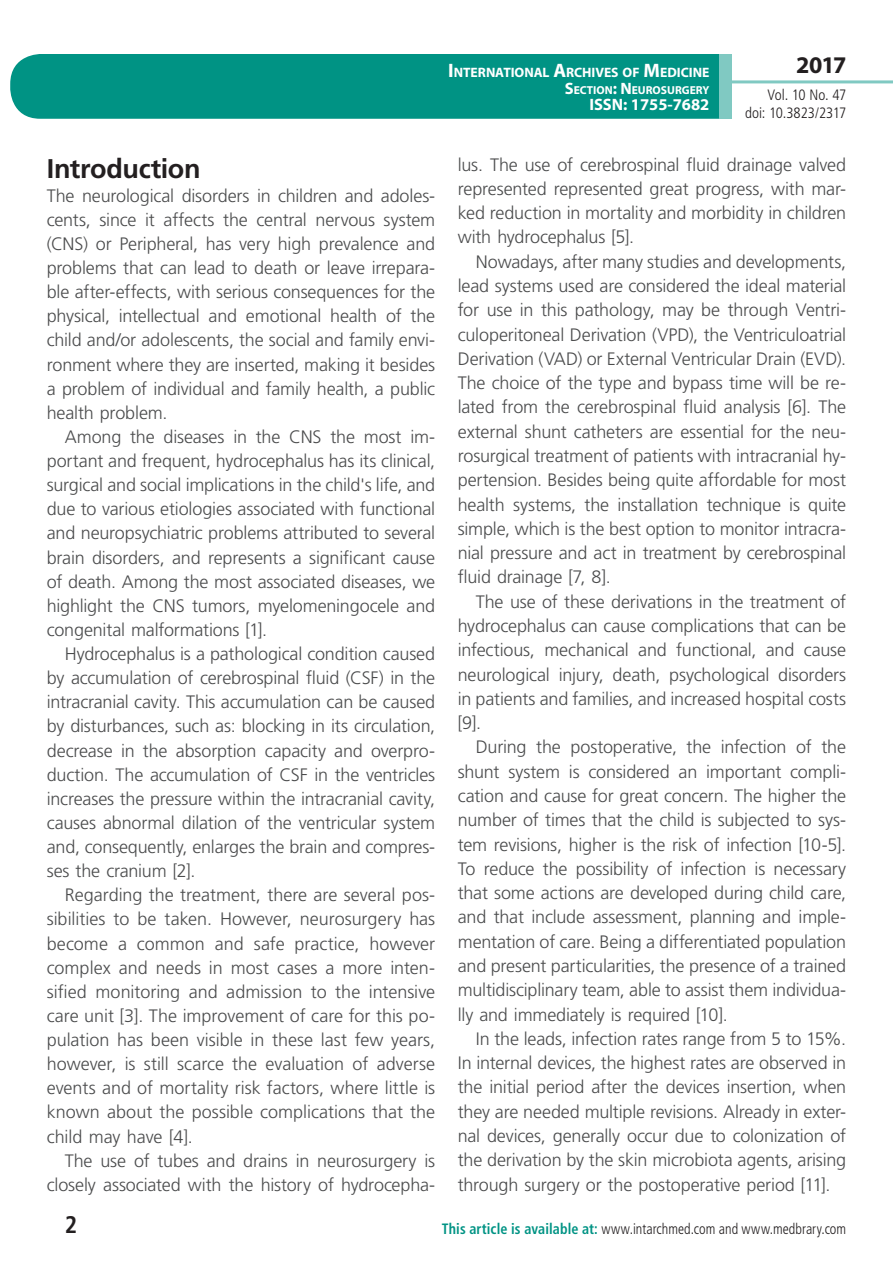
<style>
.page{position:relative;width:893px;height:1263px;background:#fff}
.page>*{position:absolute;margin:0;border:0;box-sizing:border-box;transform-origin:0 0}
.t1{font:700 27px "Frutiger LT Std";letter-spacing:-.015em;color:#231f20}
.t2{font:700 24px "Myriad Pro";color:#231f20}
.t3{font:700 condensed 24px "Frutiger LT Std";color:#231f20}
.t4{font:300 18px/24.3px "Frutiger LT Std";letter-spacing:-.01em;color:#4b4c4d;text-align:justify}
.t5{font:700 16.5px "Myriad Pro";color:#fff}
.t6{font:300 condensed 15px "Frutiger LT Std";color:#231f20;scale:.94 1}
.t7{font:300 condensed 15px/18px "Frutiger LT Std";color:#231f20;text-align:right}
.t8{font:700 13.65px "Myriad Pro";letter-spacing:-.005em;color:#fff}
.t9{font:700 11.55px "Myriad Pro";color:#fff}
.s1{font-size:19.5px}
.s2{font-size:16.5px}
.s3{font-weight:700;color:#009384}
</style>
<div class="page">
<div style="left:10px;top:54px;width:775px;height:65px;background:#009384;border-radius:30px"></div>
<div style="left:732px;top:0;width:161px;height:157px;background:#fff"></div>
<hr style="left:730px;top:80px;width:163px;height:3px;background:#80c9c2">
<div style="left:719px;top:54px;width:13px;height:65px;background:#80c9c2"></div>
<p class="t8" style="left:448px;top:64px;width:263px"><span class="s1">I</span>NTERNATIONAL <span class="s1">A</span>RCHIVES OF <span class="s1">M</span>EDICINE</p>
<p class="t9" style="left:565px;top:82px;width:146px"><span class="s2">S</span>ECTION<span class="s2">: N</span> EUROSURGERY</p>
<p class="t5" style="left:589px;top:94px;width:122px">ISSN: 1755-7682</p>
<h2 class="t2" style="left:796px;top:49px;width:52px">2017</h2>
<p class="t7" style="left:745px;top:86px;width:103px">Vol. 10 No. 47 doi: 10.3823/2317</p>
<h1 class="t1" style="left:47px;top:152px;width:155px">Introduction</h1>
<p class="t4" style="left:47px;top:184px;width:390px">The neurological disorders in children and adoles&shy;cents, since it affects the central nervous system (CNS) or Peripheral, has very high prevalence and problems that can lead to death or leave irrepara&shy;ble after-effects, with serious consequences for the physical, intellectual and emotional health of the child and/or adolescents, the social and family envi&shy;ronment where they are inserted, making it besides a problem of individual and family health, a public health problem.</p>
<p class="t4" style="left:47px;top:425px;width:390px;text-indent:18px">Among the diseases in the CNS the most im&shy;portant and frequent, hydrocephalus has its clinical, surgical and social implications in the child's life, and due to various etiologies associated with functional and neuropsychiatric problems attributed to several brain disorders, and represents a significant cause of death. Among the most associated diseases, we highlight the CNS tumors, myelomeningocele and congenital malformations [1].</p>
<p class="t4" style="left:47px;top:642px;width:390px;text-indent:18px">Hydrocephalus is a pathological condition caused by accumulation of cerebrospinal fluid (CSF) in the intracranial cavity. This accumulation can be caused by disturbances, such as: blocking in its circulation, decrease in the absorption capacity and overpro&shy;duction. The accumulation of CSF in the ventricles increases the pressure within the intracranial cavity, causes abnormal dilation of the ventricular system and, consequently, enlarges the brain and compres&shy;ses the cranium [2].</p>
<p class="t4" style="left:47px;top:883px;width:390px;text-indent:18px">Regarding the treatment, there are several pos&shy;sibilities to be taken. However, neurosurgery has become a common and safe practice, however complex and needs in most cases a more inten&shy;sified monitoring and admission to the intensive care unit [3]. The improvement of care for this po&shy;pulation has been visible in these last few years, however, is still scarce the evaluation of adverse events and of mortality risk factors, where little is known about the possible complications that the child may have [4].</p>
<p class="t4" style="left:47px;top:1148px;width:390px;text-align:right">The use of tubes and drains in neurosurgery is closely associated with the history of hydrocepha-</p>
<p class="t4" style="left:458px;top:153px;width:390px">lus. The use of cerebrospinal fluid drainage valved represented represented great progress, with mar&shy;ked reduction in mortality and morbidity in children with hydrocephalus [5].</p>
<p class="t4" style="left:458px;top:250px;width:390px;text-indent:18px">Nowadays, after many studies and developments, lead systems used are considered the ideal material for use in this pathology, may be through Ventri&shy;culoperitoneal Derivation (VPD), the Ventriculoatrial Derivation (VAD) or External Ventricular Drain (EVD).<br>The choice of the type and bypass time will be re&shy;lated from the cerebrospinal fluid analysis [6]. The external shunt catheters are essential for the neu&shy;rosurgical treatment of patients with intracranial hy&shy;pertension. Besides being quite affordable for most health systems, the installation technique is quite simple, which is the best option to monitor intracra&shy;nial pressure and act in treatment by cerebrospinal fluid drainage [7, 8].</p>
<p class="t4" style="left:458px;top:590px;width:390px;text-indent:18px">The use of these derivations in the treatment of hydrocephalus can cause complications that can be infectious, mechanical and functional, and cause neurological injury, death, psychological disorders in patients and families, and increased hospital costs [9].</p>
<p class="t4" style="left:458px;top:735px;width:390px;text-indent:18px">During the postoperative, the infection of the shunt system is considered an important compli&shy;cation and cause for great concern. The higher the number of times that the child is subjected to sys&shy;tem revisions, higher is the risk of infection [10-5].<br>To reduce the possibility of infection is necessary that some actions are developed during child care, and that include assessment, planning and imple&shy;mentation of care. Being a differentiated population and present particularities, the presence of a trained multidisciplinary team, able to assist them individua&shy;lly and immediately is required [10].</p>
<p class="t4" style="left:458px;top:1027px;width:390px;text-indent:18px">In the leads, infection rates range from 5 to 15%.<br>In internal devices, the highest rates are observed in the initial period after the devices insertion, when they are needed multiple revisions. Already in exter&shy;nal devices, generally occur due to colonization of the derivation by the skin microbiota agents, arising through surgery or the postoperative period [11].</p>
<h2 class="t3" style="left:65px;top:1210px;width:14px">2</h2>
<p class="t6" style="left:442px;top:1220px;width:432px"><span class="s3">This article is available at:</span> www.intarchmed.com and www.medbrary.com</p>
</div>
